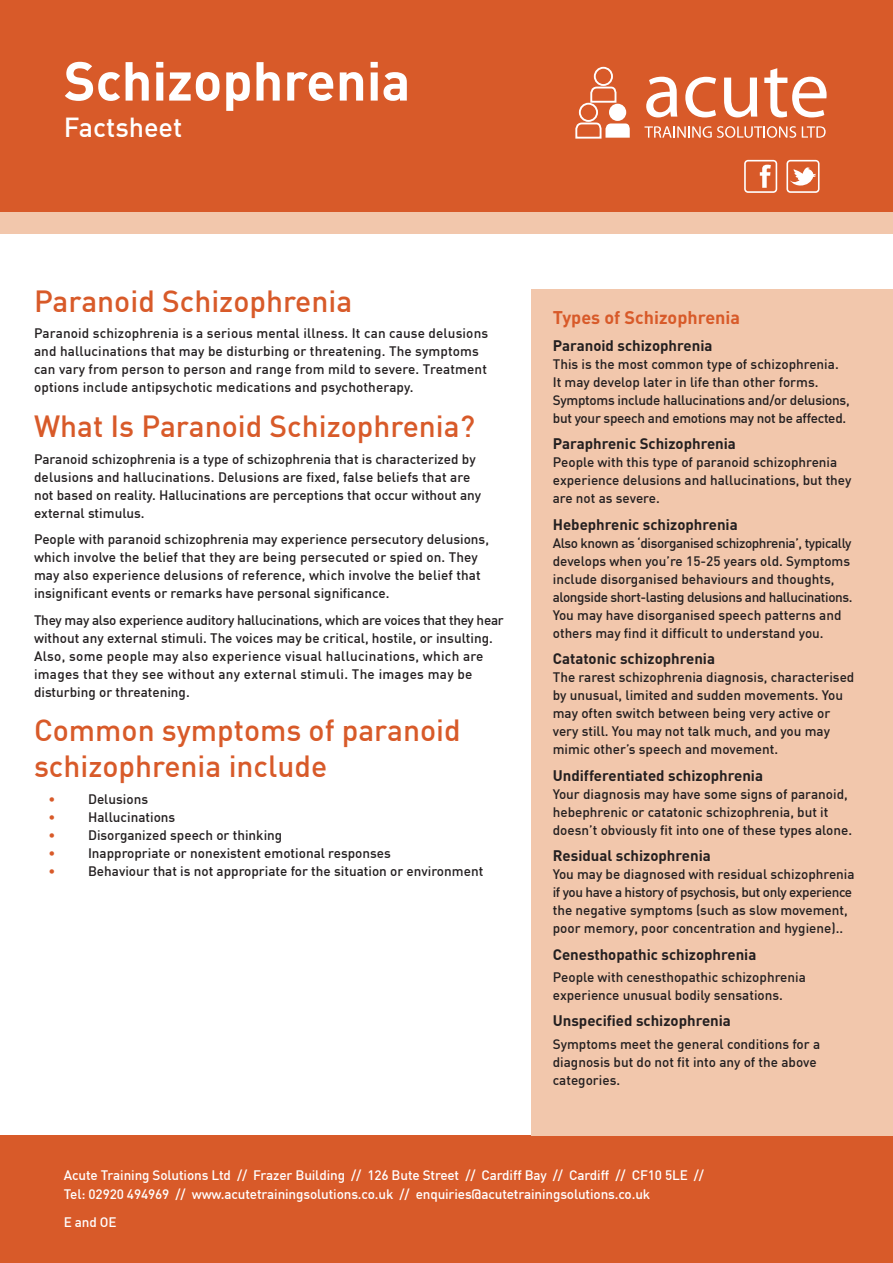
<style>
.page{position:relative;width:893px;height:1263px;background:#fff}
.page>*{position:absolute;margin:0;border:0;box-sizing:border-box;transform-origin:0 0}
.t1{font:700 54px "DIN";color:#fff}
.Content_head_Orange{font:500 30px/36px "DIN";color:#d85a29}
.t2{font:500 27px "DIN";color:#fff}
.CC_Sub_Head_Orange{font:700 18px "DIN";color:#d85a29}
.Body_Sub_head{font:700 15px "DIN";color:#231f20}
.Body{font:500 13.5px/18px "DIN";color:#231f20}
.t3{font:500 13.5px/19.5px "DIN";letter-spacing:-.01em;color:#fff}
.Body-2{font:500 13.5px/18px "DIN";letter-spacing:-.02em;color:#231f20}
.t4{font:500 13.5px "DIN";color:#d85a29}
</style>
<div class="page">
<div style="left:0;top:1135px;width:893px;height:128px;background:#d85a29"></div>
<div style="left:0;top:0;width:893px;height:213px;background:#d85a29"></div>
<svg style="left:646px;top:77px;width:31px;height:40px"></svg>
<svg style="left:685px;top:77px;width:31px;height:40px"></svg>
<svg style="left:724px;top:78px;width:33px;height:39px"></svg>
<svg style="left:764px;top:68px;width:63px;height:49px"></svg>
<svg style="left:644px;top:126px;width:152px;height:12px"></svg>
<svg style="left:802px;top:126px;width:24px;height:12px"></svg>
<div style="left:609px;top:104px;width:17px;height:17px;background:#fff;border-radius:50%"></div>
<svg style="left:575px;top:122px;width:55px;height:17px"></svg>
<div style="left:579px;top:103px;width:19px;height:19px;border:2px solid #fff;border-radius:50%"></div>
<svg style="left:589px;top:86px;width:28px;height:18px"></svg>
<div style="left:594px;top:67px;width:19px;height:19px;border:2px solid #fff;border-radius:50%"></div>
<div style="left:0;top:213px;width:893px;height:21px;background:#f2c7ac"></div>
<svg style="left:744px;top:160px;width:33px;height:33px"></svg>
<svg style="left:786px;top:160px;width:33px;height:33px"></svg>
<div style="left:531px;top:289px;width:362px;height:846px;background:#f2c7ac"></div>
<p class="t1" style="left:64px;top:46px;width:348px">Schizophrenia</p>
<p class="t2" style="left:64px;top:110px;width:120px">Factsheet</p>
<p class="Content_head_Orange" style="left:34px;top:282px;width:320px">Paranoid Schizophrenia</p>
<p class="Body" style="left:34px;top:324px;width:456px">Paranoid schizophrenia is a serious mental illness. It can cause delusions and hallucinations that may be disturbing or threatening. The symptoms can vary from person to person and range from mild to severe. Treatment options include antipsychotic medications and psychotherapy.</p>
<p class="Content_head_Orange" style="left:34px;top:407px;width:443px">What Is Paranoid Schizophrenia?</p>
<p class="Body" style="left:34px;top:449px;width:449px">Paranoid schizophrenia is a type of schizophrenia that is characterized by delusions and hallucinations. Delusions are fixed, false beliefs that are not based on reality. Hallucinations are perceptions that occur without any external stimulus.</p>
<p class="Body" style="left:34px;top:530px;width:456px">People with paranoid schizophrenia may experience persecutory delusions, which involve the belief that they are being persecuted or spied on. They may also experience delusions of reference, which involve the belief that insignificant events or remarks have personal significance.</p>
<p class="Body" style="left:34px;top:610px;width:471px">They may also experience auditory hallucinations, which are voices that they hear without any external stimuli. The voices may be critical, hostile, or insulting.<br>Also, some people may also experience visual hallucinations, which are images that they see without any external stimuli. The images may be disturbing or threatening.</p>
<p class="Content_head_Orange" style="left:34px;top:711px;width:428px">Common symptoms of paranoid schizophrenia include</p>
<p class="t4" style="left:48px;top:790px;width:8px">•</p>
<p class="Body" style="left:88px;top:789px;width:62px">Delusions</p>
<p class="t4" style="left:48px;top:808px;width:8px">•</p>
<p class="Body" style="left:88px;top:807px;width:89px">Hallucinations</p>
<p class="t4" style="left:48px;top:826px;width:8px">•</p>
<p class="Body" style="left:88px;top:825px;width:196px">Disorganized speech or thinking</p>
<p class="t4" style="left:48px;top:844px;width:8px">•</p>
<p class="Body" style="left:88px;top:843px;width:304px">Inappropriate or nonexistent emotional responses</p>
<p class="t4" style="left:48px;top:862px;width:8px">•</p>
<p class="Body" style="left:88px;top:861px;width:397px">Behaviour that is not appropriate for the situation or environment</p>
<p class="CC_Sub_Head_Orange" style="left:553px;top:306px;width:189px">Types of Schizophrenia</p>
<p class="Body_Sub_head" style="left:553px;top:335px;width:161px">Paranoid schizophrenia</p>
<p class="Body-2" style="left:553px;top:354px;width:298px">This is the most common type of schizophrenia.<br>It may develop later in life than other forms.<br>Symptoms include hallucinations and/or delusions, but your speech and emotions may not be affected.</p>
<p class="Body_Sub_head" style="left:553px;top:434px;width:185px">Paraphrenic Schizophrenia</p>
<p class="Body" style="left:553px;top:453px;width:300px">People with this type of paranoid schizophrenia experience delusions and hallucinations, but they are not as severe.</p>
<p class="Body_Sub_head" style="left:553px;top:514px;width:186px">Hebephrenic schizophrenia</p>
<p class="Body" style="left:553px;top:533px;width:301px">Also known as ‘disorganised schizophrenia’, typically develops when you’re 15-25 years old. Symptoms include disorganised behaviours and thoughts, alongside short-lasting delusions and hallucinations.<br>You may have disorganised speech patterns and others may find it difficult to understand you.</p>
<p class="Body_Sub_head" style="left:553px;top:649px;width:164px">Catatonic schizophrenia</p>
<p class="Body" style="left:553px;top:668px;width:303px">The rarest schizophrenia diagnosis, characterised by unusual, limited and sudden movements. You may often switch between being very active or very still. You may not talk much, and you may mimic other’s speech and movement.</p>
<p class="Body_Sub_head" style="left:553px;top:765px;width:212px">Undifferentiated schizophrenia</p>
<p class="Body" style="left:553px;top:784px;width:301px">Your diagnosis may have some signs of paranoid, hebephrenic or catatonic schizophrenia, but it doesn’t obviously fit into one of these types alone.</p>
<p class="Body_Sub_head" style="left:553px;top:846px;width:159px">Residual schizophrenia</p>
<p class="Body" style="left:553px;top:865px;width:303px">You may be diagnosed with residual schizophrenia if you have a history of psychosis, but only experience the negative symptoms (such as slow movement, poor memory, poor concentration and hygiene)..</p>
<p class="Body_Sub_head" style="left:553px;top:944px;width:205px">Cenesthopathic schizophrenia</p>
<p class="Body" style="left:553px;top:968px;width:255px">People with cenesthopathic schizophrenia experience unusual bodily sensations.</p>
<p class="Body_Sub_head" style="left:553px;top:1011px;width:180px">Unspecified schizophrenia</p>
<p class="Body" style="left:553px;top:1034px;width:269px">Symptoms meet the general conditions for a diagnosis but do not fit into any of the above categories.</p>
<p class="t3" style="left:64px;top:1164px;width:642px">Acute Training Solutions Ltd // Frazer Building // 126 Bute Street // Cardiff Bay // Cardiff // CF10 5LE //<br>Tel: 02920 494969 // www.acutetrainingsolutions.co.uk // enquiries@acutetrainingsolutions.co.uk</p>
<p class="t3" style="left:64px;top:1212px;width:54px">E and OE</p>
</div>
